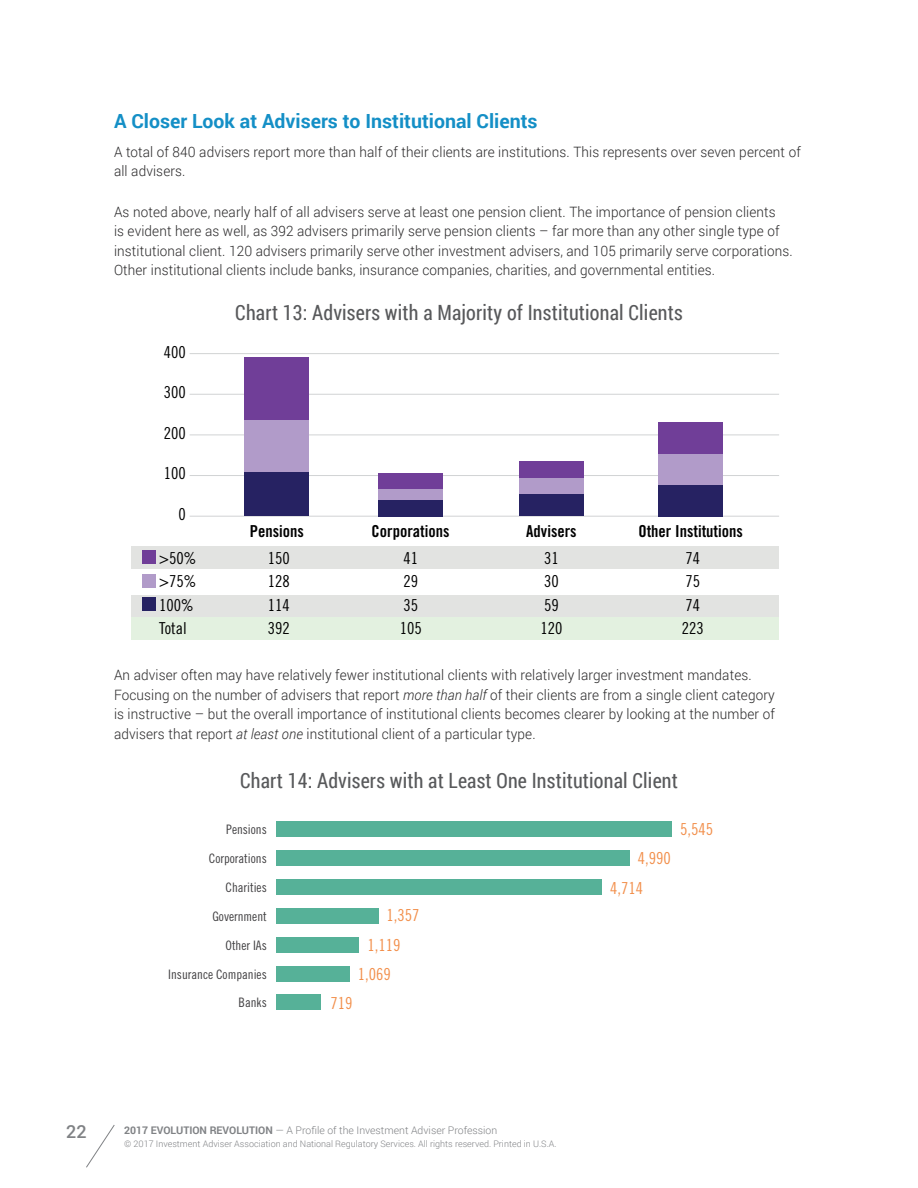
<style>
.page{position:relative;width:918px;height:1188px;background:#fff}
.page>*{position:absolute;margin:0;border:0;box-sizing:border-box;transform-origin:0 0}
.t1{font:21px "Roboto Condensed";letter-spacing:.01em;color:#58595b;scale:.95 1}
.t2{font:700 19.5px "Roboto";color:#148fc6}
.t3{font:500 18px "Roboto";color:#808285}
.t4{font:16.5px "Trade Gothic Cond Eighteen";color:#000}
.t5{font:16.5px "Trade Gothic Bold Cond Twenty";color:#000}
.t6{font:16.5px/29.8px "Trade Gothic Cond Eighteen";color:#f28f4b}
.t7{font:300 14.25px/19.5px "Roboto";letter-spacing:.01em;color:#292829;scale:.95 1}
.t8{font:13.05px "Trade Gothic Cond Eighteen";color:#414042}
.t9{font:300 10.5px "Roboto";color:#808285}
.t10{font:300 9px "Roboto";color:#808285}
.s1{font-style:italic}
.s2{font-weight:700}
</style>
<div class="page">
<svg style="left:86px;top:1125px;width:29px;height:43px"></svg>
<div style="left:131px;top:546px;width:648px;height:23px;background:#e2e3e1"></div>
<div style="left:131px;top:595px;width:648px;height:22px;background:#e2e3e1"></div>
<hr style="left:190px;top:516px;width:589px;height:1px;background:#d1d3d4">
<hr style="left:190px;top:475px;width:589px;height:1px;background:#d1d3d4">
<hr style="left:190px;top:435px;width:589px;height:1px;background:#d1d3d4">
<hr style="left:190px;top:394px;width:589px;height:1px;background:#d1d3d4">
<hr style="left:190px;top:353px;width:589px;height:1px;background:#d1d3d4">
<div style="left:245px;top:471px;width:64px;height:45px;background:#262262"></div>
<div style="left:245px;top:419px;width:64px;height:52px;background:#b19bc9"></div>
<div style="left:245px;top:358px;width:64px;height:62px;background:#703e98"></div>
<div style="left:378px;top:499px;width:65px;height:17px;background:#262262"></div>
<div style="left:519px;top:494px;width:65px;height:22px;background:#262262"></div>
<div style="left:378px;top:489px;width:65px;height:10px;background:#b19bc9"></div>
<div style="left:519px;top:478px;width:65px;height:16px;background:#b19bc9"></div>
<div style="left:658px;top:454px;width:65px;height:31px;background:#b19bc9"></div>
<div style="left:378px;top:473px;width:65px;height:16px;background:#703e98"></div>
<div style="left:519px;top:462px;width:65px;height:16px;background:#703e98"></div>
<div style="left:658px;top:485px;width:65px;height:31px;background:#262262"></div>
<div style="left:658px;top:423px;width:65px;height:31px;background:#703e98"></div>
<div style="left:142px;top:551px;width:13px;height:13px;background:#703e98"></div>
<div style="left:142px;top:574px;width:13px;height:14px;background:#b19bc9"></div>
<div style="left:142px;top:597px;width:13px;height:14px;background:#262262"></div>
<div style="left:131px;top:617px;width:648px;height:23px;background:#e3f1e0"></div>
<div style="left:276px;top:821px;width:396px;height:16px;background:#56b198"></div>
<div style="left:276px;top:850px;width:354px;height:16px;background:#56b198"></div>
<div style="left:276px;top:879px;width:326px;height:16px;background:#56b198"></div>
<div style="left:276px;top:908px;width:103px;height:16px;background:#56b198"></div>
<div style="left:276px;top:937px;width:83px;height:16px;background:#56b198"></div>
<div style="left:276px;top:966px;width:73px;height:15px;background:#56b198"></div>
<div style="left:276px;top:995px;width:45px;height:15px;background:#56b198"></div>
<h2 class="t2" style="left:114px;top:108px;width:425px">A Closer Look at Advisers to Institutional Clients</h2>
<p class="t7" style="left:114px;top:142px;width:724px">A total of 840 advisers report more than half of their clients are institutions. This represents over seven percent of all advisers.</p>
<p class="t7" style="left:114px;top:202px;width:716px">As noted above, nearly half of all advisers serve at least one pension client. The importance of pension clients<br>is evident here as well, as 392 advisers primarily serve pension clients – far more than any other single type of institutional client. 120 advisers primarily serve other investment advisers, and 105 primarily serve corporations.<br>Other institutional clients include banks, insurance companies, charities, and governmental entities.</p>
<h1 class="t1" style="left:235px;top:298px;width:473px">Chart 13: Advisers with a Majority of Institutional Clients</h1>
<p class="t4" style="left:164px;top:342px;width:23px">400</p>
<p class="t4" style="left:164px;top:382px;width:23px">300</p>
<p class="t4" style="left:164px;top:423px;width:23px">200</p>
<p class="t4" style="left:164px;top:463px;width:23px">100</p>
<p class="t4" style="left:178px;top:504px;width:9px">0</p>
<p class="t5" style="left:250px;top:521px;width:56px">Pensions</p>
<p class="t4" style="left:159px;top:548px;width:39px">&gt;50%</p>
<p class="t4" style="left:268px;top:548px;width:23px">150</p>
<p class="t4" style="left:403px;top:548px;width:16px">41</p>
<p class="t4" style="left:544px;top:548px;width:16px">31</p>
<p class="t4" style="left:685px;top:548px;width:16px">74</p>
<p class="t4" style="left:159px;top:572px;width:39px">&gt;75%</p>
<p class="t4" style="left:268px;top:572px;width:23px">128</p>
<p class="t4" style="left:403px;top:572px;width:16px">29</p>
<p class="t4" style="left:544px;top:572px;width:16px">30</p>
<p class="t4" style="left:685px;top:572px;width:16px">75</p>
<p class="t4" style="left:159px;top:595px;width:36px">100%</p>
<p class="t4" style="left:268px;top:595px;width:23px">114</p>
<p class="t4" style="left:403px;top:595px;width:16px">35</p>
<p class="t4" style="left:544px;top:595px;width:16px">59</p>
<p class="t4" style="left:685px;top:595px;width:16px">74</p>
<p class="t4" style="left:159px;top:619px;width:29px">Total</p>
<p class="t4" style="left:268px;top:619px;width:23px">392</p>
<p class="t4" style="left:400px;top:619px;width:23px">105</p>
<p class="t4" style="left:541px;top:619px;width:23px">120</p>
<p class="t4" style="left:682px;top:619px;width:23px">223</p>
<p class="t5" style="left:372px;top:521px;width:79px">Corporations</p>
<p class="t5" style="left:526px;top:521px;width:52px">Advisers</p>
<p class="t5" style="left:638px;top:521px;width:106px">Other Institutions</p>
<p class="t7" style="left:114px;top:665px;width:697px">An adviser often may have relatively fewer institutional clients with relatively larger investment mandates.<br>Focusing on the number of advisers that report <span class="s1">more than half</span> of their clients are from a single client category is instructive – but the overall importance of institutional clients becomes clearer by looking at the number of advisers that report <span class="s1">at least one</span> institutional client of a particular type.</p>
<h1 class="t1" style="left:240px;top:766px;width:462px">Chart 14: Advisers with at Least One Institutional Client</h1>
<p class="t8" style="left:226px;top:821px;width:42px">Pensions</p>
<p class="t8" style="left:209px;top:850px;width:59px">Corporations</p>
<p class="t8" style="left:225px;top:879px;width:43px">Charities</p>
<p class="t8" style="left:212px;top:908px;width:56px">Government</p>
<p class="t8" style="left:225px;top:937px;width:43px">Other IAs</p>
<p class="t8" style="left:168px;top:966px;width:100px">Insurance Companies</p>
<p class="t8" style="left:239px;top:995px;width:30px">Banks</p>
<p class="t6" style="left:680px;top:814px;width:35px">5,545</p>
<p class="t6" style="left:610px;top:843px;width:62px;text-indent:28px">4,990<br>4,714</p>
<p class="t6" style="left:387px;top:901px;width:35px">1,357</p>
<p class="t6" style="left:368px;top:930px;width:35px">1,119</p>
<p class="t6" style="left:358px;top:959px;width:35px">1,069</p>
<p class="t6" style="left:330px;top:988px;width:24px">719</p>
<p class="t3" style="left:66px;top:1119px;width:22px">22</p>
<p class="t9" style="left:124px;top:1123px;width:375px"><span class="s2">2017 EVOLUTION REVOLUTION</span> — A Profile of the Investment Adviser Profession</p>
<p class="t10" style="left:124px;top:1138px;width:434px">© 2017 Investment Adviser Association and National Regulatory Services. All rights reserved. Printed in U.S.A.</p>
</div>
